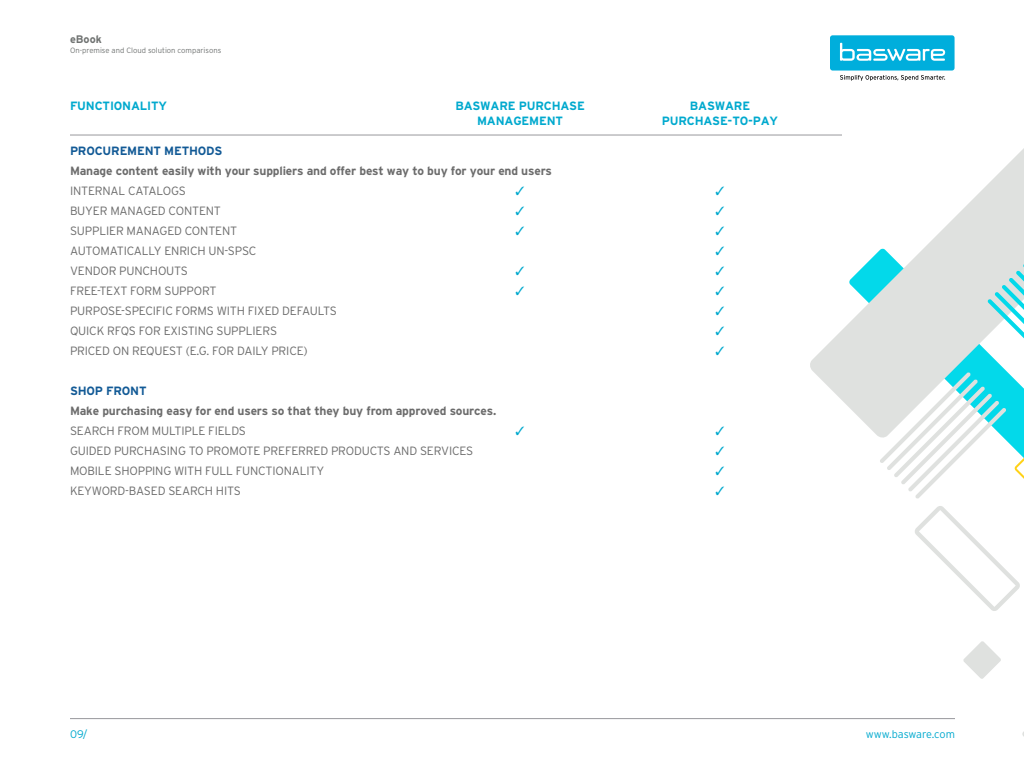
<style>
.page{position:relative;width:1024px;height:768px;background:#fff}
.page>*{position:absolute;margin:0;border:0;box-sizing:border-box;transform-origin:0 0}
.t1{font:300 12px "Interstate";letter-spacing:-.015em;color:#6c6c6c}
.t2{font:700 12px "Interstate";letter-spacing:-.015em;color:#6c6c6c}
.t3{font:700 12px "Interstate";letter-spacing:-.015em;color:#00a9ce}
.t4{font:700 12px "Interstate";letter-spacing:-.015em;color:#125a96}
.t5{font:300 10.9px "Interstate";color:#00a9ce}
.t6{font:700 10.9px "Interstate";color:#707372}
.t7{font:300 7.7px "Interstate";color:#707372}
</style>
<div class="page">
<hr style="left:70px;top:718px;width:885px;height:1px;background:#98989c">
<div style="left:830px;top:35px;width:125px;height:36px;background:#00aedc;border-radius:3px"></div>
<svg style="left:840px;top:43px;width:105px;height:18px"></svg>
<svg style="left:840px;top:75px;width:105px;height:6px"></svg>
<hr style="left:70px;top:135px;width:772px;height:1px;background:#98989c">
<svg style="left:915px;top:515px;width:105px;height:96px"></svg>
<svg style="left:810px;top:148px;width:214px;height:277px"></svg>
<svg style="left:963px;top:641px;width:38px;height:38px"></svg>
<svg style="left:867px;top:263px;width:157px;height:236px"></svg>
<p class="t6" style="left:70px;top:33px;width:33px">eBook</p>
<p class="t7" style="left:70px;top:46px;width:153px">On-premise and Cloud solution comparisons</p>
<p class="t3" style="left:70px;top:99px;width:9px">FUN</p>
<p class="t3" style="left:95px;top:99px;width:74px">CTIONALITY</p>
<p class="t3" style="left:455px;top:99px;width:131px">BASWARE PU RCHASE</p>
<p class="t3" style="left:690px;top:99px;width:62px">BASWARE</p>
<p class="t3" style="left:477px;top:114px;width:74px">MANAGEMENTPU</p>
<p class="t3" style="left:678px;top:114px;width:101px">RCHASE-TO-PAY</p>
<p class="t4" style="left:70px;top:144px;width:154px">PROCU REMENT METHODS</p>
<p class="t2" style="left:70px;top:164px;width:484px">Manage content easily with your suppliers and offer best way to buy for your end users</p>
<p class="t1" style="left:70px;top:184px;width:117px">INTERNAL CATALOGS</p>
<p class="t1" style="left:70px;top:204px;width:152px">BUYER MANAGED CONTENT</p>
<p class="t1" style="left:70px;top:224px;width:169px">SUPPLIER MANAGED CONTENT</p>
<p class="t1" style="left:70px;top:244px;width:188px">AUTOMATICALLY ENRICH UN-SPSC</p>
<p class="t1" style="left:70px;top:264px;width:119px">VENDOR PUNCHOUTS</p>
<p class="t1" style="left:70px;top:284px;width:148px">FREE-TEXT FORM SUPPORT</p>
<p class="t1" style="left:70px;top:304px;width:269px">PURPOSE-SPECIFIC FORMS WITH FIXED DEFAULTS</p>
<p class="t1" style="left:70px;top:324px;width:209px">QUICK RFQS FOR EXISTING SUPPLIERS</p>
<p class="t1" style="left:70px;top:344px;width:239px">PRICED ON REQUEST (E.G. FOR DAILY PRICE)</p>
<p class="t4" style="left:70px;top:384px;width:69px">SHOP FRONT</p>
<p class="t2" style="left:70px;top:404px;width:428px">Make purchasing easy for end users so that they buy from approved sources.</p>
<p class="t1" style="left:70px;top:424px;width:178px">SEARCH FROM MULTIPLE FIELDS</p>
<p class="t1" style="left:70px;top:444px;width:405px">GUIDED PURCHASING TO PROMOTE PREFERRED PRODUCTS AND SERVICES</p>
<p class="t1" style="left:70px;top:464px;width:256px">MOBILE SHOPPING WITH FULL FUNCTIONALITY</p>
<p class="t1" style="left:70px;top:484px;width:172px">KEYWORD-BASED SEARCH HITS</p>
<p class="t5" style="left:70px;top:728px;width:19px">09/</p>
<p class="t5" style="left:866px;top:728px;width:91px">www.basware.com</p>
</div>
